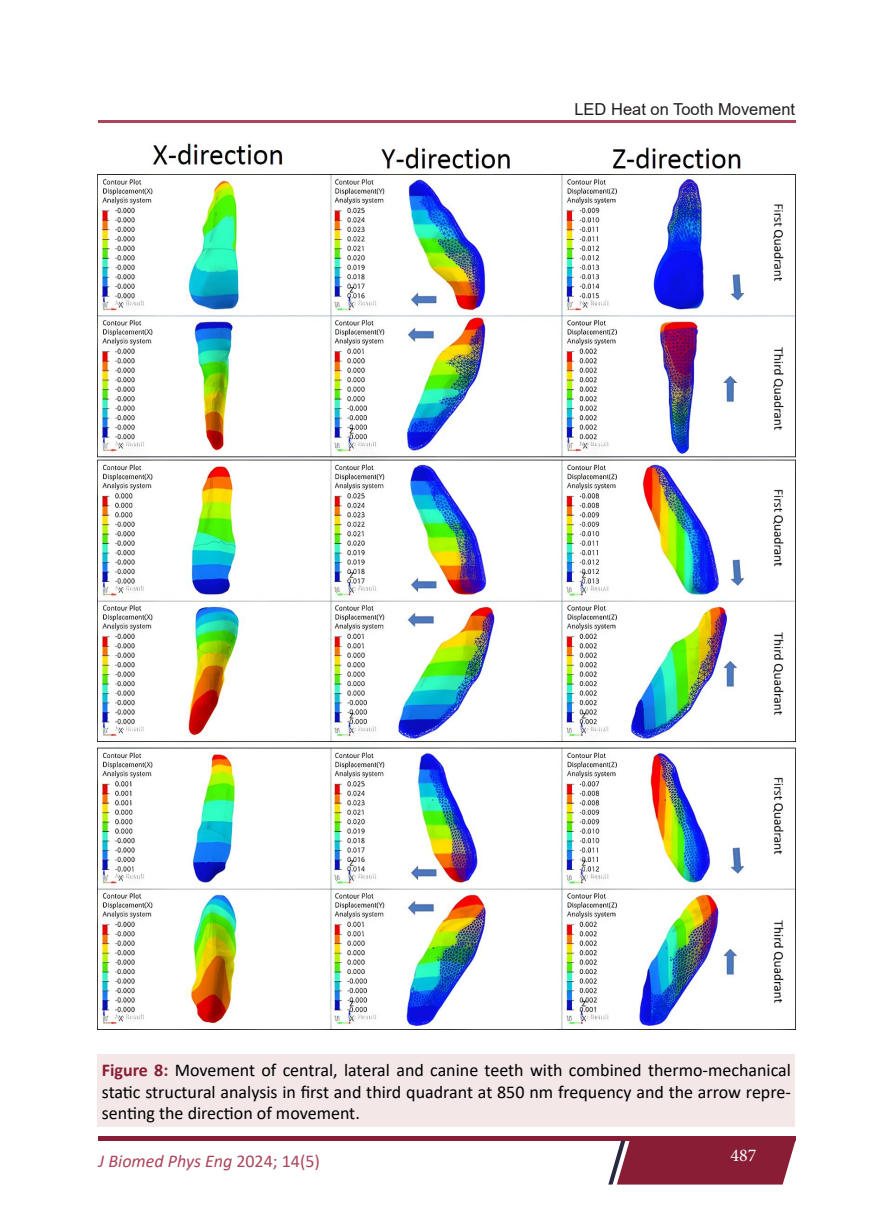
<style>
.page{position:relative;width:893px;height:1212px;background:#fff}
.page>*{position:absolute;margin:0;border:0;box-sizing:border-box;transform-origin:0 0}
.Figure{font:18px/21.6px "Calibri";color:#000;text-align:justify}
.t1{font:italic 18px "Calibri";color:#ad445b}
.t2{font:18px "Minion Pro";color:#fff}
.Running_Title{font:16.5px "Arial";color:#231f20}
.s1{font-weight:700;color:#881d35}
.s2{font-style:normal}
</style>
<div class="page">
<div style="left:98px;top:1136px;width:697px;height:5px;background:#881d35"></div>
<svg style="left:608px;top:1141px;width:187px;height:43px;background:#903147"></svg>
<hr style="left:98px;top:120px;width:698px;height:2px;background:#ad445b">
<div style="left:98px;top:1054px;width:697px;height:73px;background:#f3e7e8"></div>
<img style="left:98px;top:142px;width:697px;height:887px">
<p class="Running_Title" style="left:574px;top:98px;width:222px">LED Heat on Tooth Movement</p>
<p class="Figure" style="left:102px;top:1059px;width:691px"><span class="s1">Figure 8:</span> Movement of central, lateral and canine teeth with combined thermo-mechanical static structural analysis in first and third quadrant at 850 nm frequency and the arrow repre&shy;senting the direction of movement.</p>
<p class="t1" style="left:99px;top:1148px;width:223px">J Biomed Phys Eng <span class="s2">2024; 14(5)</span></p>
<p class="t2" style="left:730px;top:1143px;width:27px">487</p>
</div>
